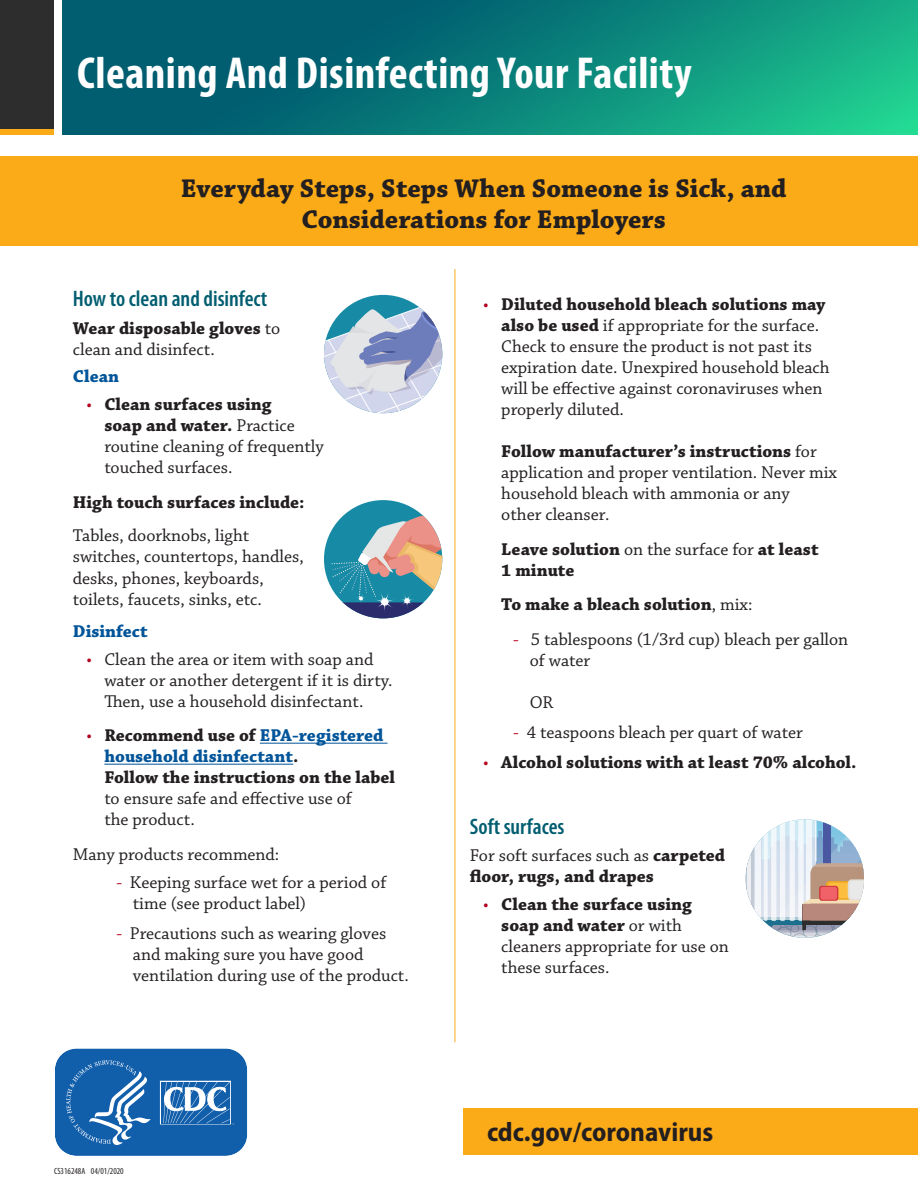
<style>
.page{position:relative;width:918px;height:1188px;background:#fff}
.page>*{position:absolute;margin:0;border:0;box-sizing:border-box;transform-origin:0 0}
.H1_BOLD_WHITE{font:700 condensed 45px "Myriad Pro";letter-spacing:.01em;color:#fff}
.t1{font:700 27px/31.5px "Chaparral Pro";color:#231f20;text-align:center}
.BOTTOM_LINK_For_more{font:700 semi-condensed 27px "Myriad Pro";color:#231f20}
.H2_headers__with_mai{font:600 condensed 22.5px "Myriad Pro";color:#005e70}
.L2_chapparal_list_bu{font:18px/21px "Chaparral Pro";color:#231f20}
.L1_chapperal_list_bu{font:700 18px/21px "Chaparral Pro";color:#231f20}
.t2{font:700 18px "Chaparral Pro";color:#005499}
.t3{font:condensed 9px "Myriad Pro";color:#231f20}
.s1{font-weight:400}
.s2{color:#b3001e}
.s3{font-weight:700}
.s4{font-weight:400;color:#b3001e}
.s5{color:#005499}
</style>
<div class="page">
<div style="left:0;top:157px;width:918px;height:89px;background:#fbab18"></div>
<div style="left:463px;top:1108px;width:455px;height:47px;background:#fbab18"></div>
<svg style="left:55px;top:1048px;width:193px;height:108px;background:#3174b6"></svg>
<svg style="left:62px;top:0;width:856px;height:135px;background:#098079"></svg>
<div style="left:0;top:128px;width:54px;height:7px;background:#fbab18"></div>
<div style="left:0;top:0;width:54px;height:128px;background:#2d2d2d"></div>
<hr style="left:260px;top:743px;width:128px;height:1px;background:#005499">
<hr style="left:104px;top:764px;width:189px;height:1px;background:#005499">
<svg style="left:324px;top:295px;width:118px;height:118px"></svg>
<div style="left:324px;top:500px;width:118px;height:118px;background:#178ba5;border-radius:50%"></div>
<svg style="left:332px;top:500px;width:110px;height:118px"></svg>
<hr style="left:455px;top:269px;width:1px;height:773px;background:#fbab18">
<svg style="left:746px;top:819px;width:118px;height:119px"></svg>
<h1 class="H1_BOLD_WHITE" style="left:77px;top:44px;width:616px">Cleaning And Disinfecting Your Facility</h1>
<p class="t1" style="left:181px;top:174px;width:607px">Everyday Steps, Steps When Someone is Sick, and<br>Considerations for Employers</p>
<h2 class="H2_headers__with_mai" style="left:73px;top:284px;width:196px">How to clean and disinfect</h2>
<p class="L1_chapperal_list_bu" style="left:73px;top:318px;width:209px">Wear disposable gloves <span class="s1">to clean and disinfect.</span></p>
<p class="t2" style="left:73px;top:366px;width:48px">Clean</p>
<p class="L2_chapparal_list_bu" style="left:104px;top:395px;width:221px;text-indent:-18px"><span class="s2">•</span> <span class="s3">Clean surfaces using<br>soap and water.</span> Practice routine cleaning of frequently touched surfaces.</p>
<p class="L1_chapperal_list_bu" style="left:73px;top:493px;width:233px">High touch surfaces include:</p>
<p class="L2_chapparal_list_bu" style="left:73px;top:525px;width:232px;line-height:21.6px">Tables, doorknobs, light switches, countertops, handles, desks, phones, keyboards, toilets, faucets, sinks, etc.</p>
<p class="t2" style="left:73px;top:621px;width:76px">Disinfect</p>
<p class="L2_chapparal_list_bu" style="left:104px;top:649px;width:290px;text-indent:-18px"><span class="s2">•</span> Clean the area or item with soap and water or another detergent if it is dirty.<br>Then, use a household disinfectant.</p>
<p class="L1_chapperal_list_bu" style="left:104px;top:726px;width:292px;text-indent:-18px"><span class="s4">•</span> Recommend use of <span class="s5">EPA-registered household disinfectant</span>.<br>Follow the instructions on the label <span class="s1">to ensure safe and effective use of<br>the product.</span></p>
<p class="L2_chapparal_list_bu" style="left:73px;top:844px;width:208px">Many products recommend:</p>
<p class="L2_chapparal_list_bu" style="left:133px;top:872px;width:255px;text-indent:-16px"><span class="s2">-</span> Keeping surface wet for a period of time (see product label)</p>
<p class="L2_chapparal_list_bu" style="left:133px;top:923px;width:278px;text-indent:-16px"><span class="s2">-</span> Precautions such as wearing gloves and making sure you have good ventilation during use of the product.</p>
<p class="t3" style="left:54px;top:1166px;width:71px">CS316248A 04/01/2020</p>
<p class="L2_chapparal_list_bu" style="left:501px;top:295px;width:330px;text-indent:-18px"><span class="s2">•</span> <span class="s3">Diluted household bleach solutions may also be used</span> if appropriate for the surface.<br>Check to ensure the product is not past its expiration date. Unexpired household bleach will be effective against coronaviruses when properly diluted.</p>
<p class="L2_chapparal_list_bu" style="left:501px;top:442px;width:337px"><span class="s3">Follow manufacturer’s instructions</span> for application and proper ventilation. Never mix household bleach with ammonia or any<br>other cleanser.</p>
<p class="L1_chapperal_list_bu" style="left:501px;top:539px;width:319px">Leave solution <span class="s1">on the surface for</span> at least<br>1 minute</p>
<p class="L1_chapperal_list_bu" style="left:501px;top:595px;width:253px">To make a bleach solution<span class="s1">, mix:</span></p>
<p class="L2_chapparal_list_bu" style="left:530px;top:629px;width:320px;text-indent:-16px"><span class="s2">-</span> 5 tablespoons (1/3rd cup) bleach per gallon of water</p>
<p class="L2_chapparal_list_bu" style="left:530px;top:692px;width:25px">OR</p>
<p class="L2_chapparal_list_bu" style="left:513px;top:722px;width:291px"><span class="s2">-</span> 4 teaspoons bleach per quart of water</p>
<p class="L1_chapperal_list_bu" style="left:483px;top:752px;width:375px"><span class="s4">•</span> Alcohol solutions with at least 70% alcohol.</p>
<h2 class="H2_headers__with_mai" style="left:470px;top:812px;width:96px">Soft surfaces</h2>
<p class="L1_chapperal_list_bu" style="left:470px;top:846px;width:257px"><span class="s1">For soft surfaces such as</span> carpeted floor, rugs, and drapes</p>
<p class="L2_chapparal_list_bu" style="left:501px;top:895px;width:229px;text-indent:-18px"><span class="s2">•</span> <span class="s3">Clean the surface using soap and water</span> or with cleaners appropriate for use on these surfaces.</p>
<p class="BOTTOM_LINK_For_more" style="left:487px;top:1115px;width:228px">cdc.gov/coronavirus</p>
</div>
